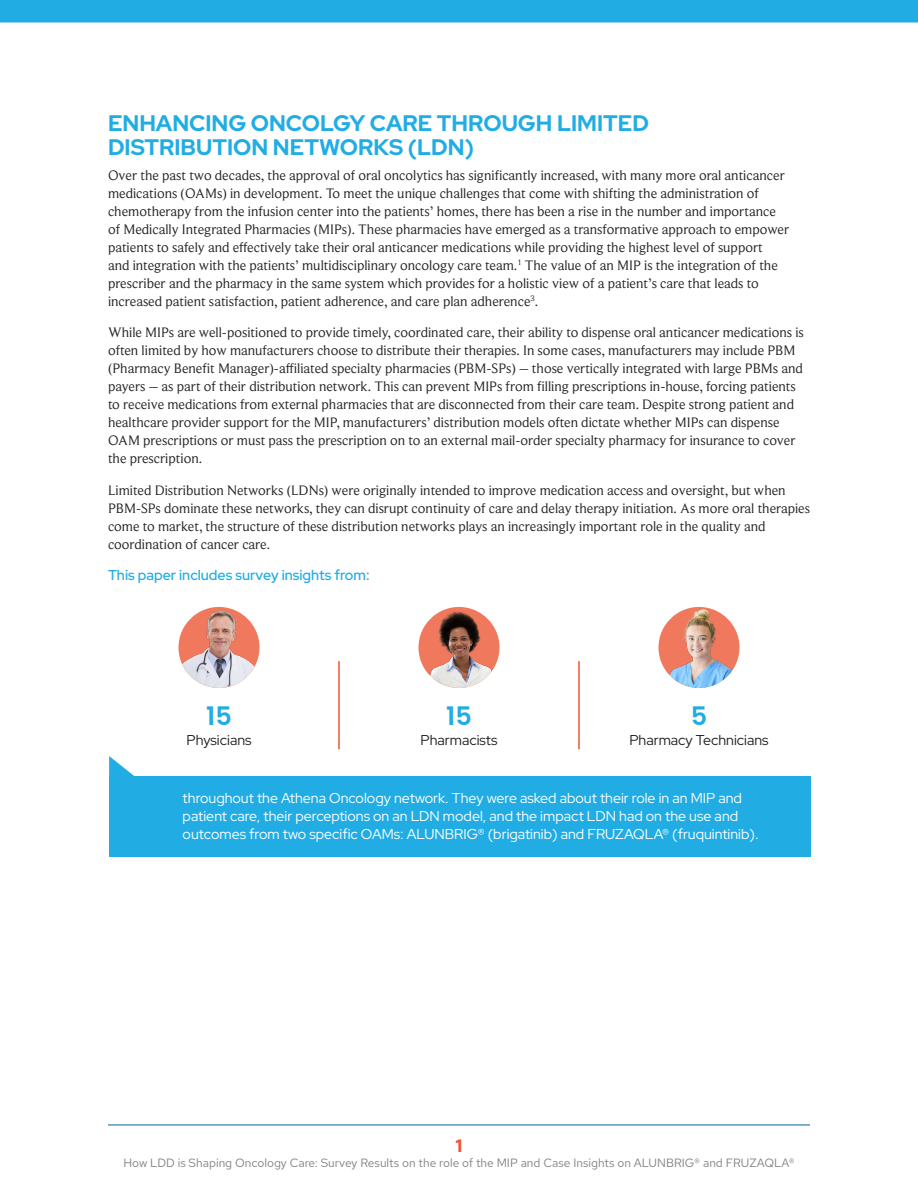
<style>
.page{position:relative;width:918px;height:1188px;background:#fff}
.page>*{position:absolute;margin:0;border:0;box-sizing:border-box;transform-origin:0 0}
.numbers{font:600 25.5px "Poppins";color:#21ade4}
.sub_heads{font:700 22.5px/24px "Red Hat Display";color:#21ade4}
.t1{font:700 18px "Red Hat Text";color:#ec5635}
.body{font:14.25px/18px "Beaufort Pro";color:#231f20}
.body-2{font:14.25px/18px "Red Hat Display";color:#fff}
.body-3{font:14.25px "Red Hat Display";color:#231f20}
.body-4{font:600 14.25px "Red Hat Display";color:#21ade4}
.t2{font:12px "Red Hat Text";color:#808285}
</style>
<div class="page">
<hr style="left:108px;top:1125px;width:702px;height:1px;background:#046195">
<div style="left:0;top:0;width:918px;height:22px;background:#21ade4"></div>
<img style="left:178px;top:607px;width:82px;height:81px;border-radius:40px">
<img style="left:418px;top:607px;width:82px;height:81px;border-radius:40px">
<img style="left:663px;top:607px;width:77px;height:81px">
<hr style="left:339px;top:661px;width:1px;height:88px;background:#ec5635">
<hr style="left:579px;top:661px;width:1px;height:88px;background:#ec5635">
<div style="left:109px;top:776px;width:702px;height:81px;background:#21ade4"></div>
<svg style="left:109px;top:756px;width:25px;height:20px"></svg>
<p class="sub_heads" style="left:108px;top:111px;width:543px">ENHANCING ONCOLGY CARE THROUGH LIMITED<br>DISTRIBUTION NETWORKS (LDN)</p>
<p class="body" style="left:108px;top:166px;width:683px">Over the past two decades, the approval of oral oncolytics has significantly increased, with many more oral anticancer medications (OAMs) in development. To meet the unique challenges that come with shifting the administration of chemotherapy from the infusion center into the patients’ homes, there has been a rise in the number and importance of Medically Integrated Pharmacies (MIPs). These pharmacies have emerged as a transformative approach to empower patients to safely and effectively take their oral anticancer medications while providing the highest level of support<br>and integration with the patients’ multidisciplinary oncology care team.<sup>1</sup> The value of an MIP is the integration of the prescriber and the pharmacy in the same system which provides for a holistic view of a patient’s care that leads to increased patient satisfaction, patient adherence, and care plan adherence<sup>3</sup>.</p>
<p class="body" style="left:108px;top:323px;width:697px">While MIPs are well-positioned to provide timely, coordinated care, their ability to dispense oral anticancer medications is often limited by how manufacturers choose to distribute their therapies. In some cases, manufacturers may include PBM (Pharmacy Benefit Manager)-affiliated specialty pharmacies (PBM-SPs) – those vertically integrated with large PBMs and payers – as part of their distribution network. This can prevent MIPs from filling prescriptions in-house, forcing patients to receive medications from external pharmacies that are disconnected from their care team. Despite strong patient and healthcare provider support for the MIP, manufacturers’ distribution models often dictate whether MIPs can dispense OAM prescriptions or must pass the prescription on to an external mail-order specialty pharmacy for insurance to cover the prescription.</p>
<p class="body" style="left:108px;top:481px;width:704px">Limited Distribution Networks (LDNs) were originally intended to improve medication access and oversight, but when PBM-SPs dominate these networks, they can disrupt continuity of care and delay therapy initiation. As more oral therapies come to market, the structure of these distribution networks plays an increasingly important role in the quality and coordination of cancer care.</p>
<p class="body-4" style="left:108px;top:566px;width:263px">This paper includes survey insights from:</p>
<p class="numbers" style="left:206px;top:701px;width:27px">15</p>
<p class="body-3" style="left:186px;top:731px;width:67px">Physicians</p>
<p class="numbers" style="left:446px;top:701px;width:27px">15</p>
<p class="body-3" style="left:421px;top:731px;width:78px">Pharmacists</p>
<p class="numbers" style="left:691px;top:701px;width:18px">5</p>
<p class="body-3" style="left:629px;top:731px;width:141px">Pharmacy Technicians</p>
<p class="body-2" style="left:183px;top:789px;width:578px">throughout the Athena Oncology network. They were asked about their role in an MIP and patient care, their perceptions on an LDN model, and the impact LDN had on the use and outcomes from two specific OAMs: ALUNBRIG® (brigatinib) and FRUZAQLA® (fruquintinib).</p>
<p class="t1" style="left:456px;top:1134px;width:8px">1</p>
<p class="t2" style="left:123px;top:1155px;width:673px">How LDD is Shaping Oncology Care: Survey Results on the role of the MIP and Case Insights on ALUNBRIG® and FRUZAQLA®</p>
</div>
